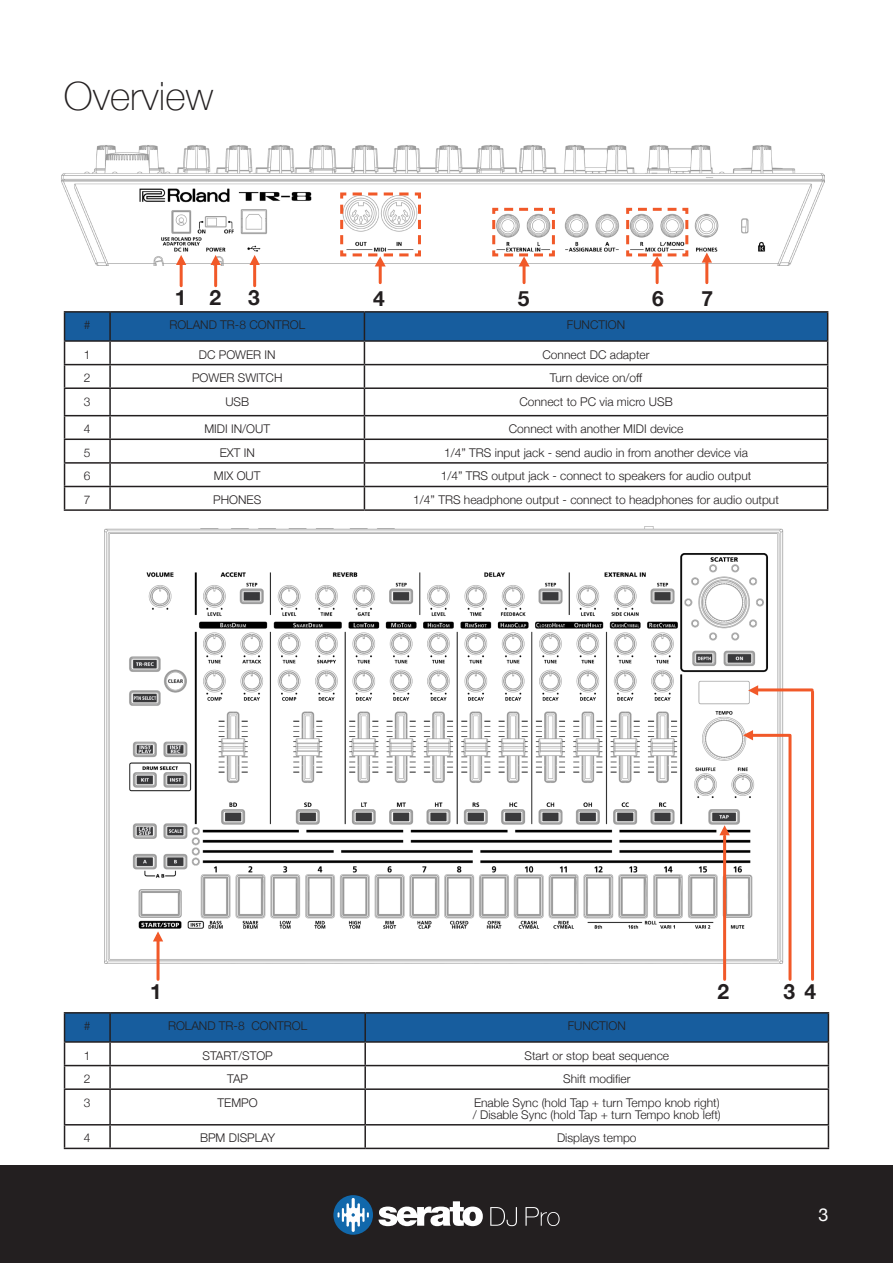
<style>
.page{position:relative;width:893px;height:1263px;background:#fff}
.page>*{position:absolute;margin:0;border:0;box-sizing:border-box;transform-origin:0 0}
.t1{font:100 39px "Helvetica Neue";color:#231f20}
.t2{font:700 21px "Helvetica Neue";color:#231f20}
.t3{font:18px "Helvetica Neue";color:#fff}
.t4{font:300 12px "Helvetica Neue";color:#231f20}
</style>
<div class="page">
<div style="left:0;top:1165px;width:893px;height:98px;background:#231f20"></div>
<svg style="left:379px;top:1201px;width:104px;height:25px"></svg>
<svg style="left:333px;top:1195px;width:40px;height:40px"></svg>
<svg style="left:525px;top:1207px;width:35px;height:19px"></svg>
<svg style="left:490px;top:1207px;width:27px;height:19px"></svg>
<img style="left:105px;top:526px;width:681px;height:437px">
<hr style="left:64px;top:1012px;width:46px;height:1px;background:#231f20">
<hr style="left:110px;top:1012px;width:255px;height:1px;background:#231f20">
<hr style="left:365px;top:1012px;width:464px;height:1px;background:#231f20">
<svg style="left:64px;top:1013px;width:765px;height:75px"></svg>
<hr style="left:64px;top:1088px;width:46px;height:2px;background:#231f20">
<hr style="left:64px;top:1090px;width:1px;height:34px;background:#231f20">
<hr style="left:110px;top:1088px;width:255px;height:2px;background:#231f20">
<hr style="left:109px;top:1090px;width:2px;height:34px;background:#231f20">
<hr style="left:365px;top:1088px;width:464px;height:2px;background:#231f20">
<hr style="left:364px;top:1090px;width:2px;height:34px;background:#231f20">
<hr style="left:828px;top:1090px;width:1px;height:34px;background:#231f20">
<hr style="left:64px;top:1124px;width:46px;height:1px;background:#231f20">
<svg style="left:64px;top:1125px;width:1px;height:23px"></svg>
<hr style="left:110px;top:1124px;width:255px;height:1px;background:#231f20">
<hr style="left:109px;top:1125px;width:2px;height:23px;background:#231f20">
<hr style="left:365px;top:1124px;width:464px;height:1px;background:#231f20">
<hr style="left:364px;top:1125px;width:2px;height:23px;background:#231f20">
<svg style="left:828px;top:1125px;width:1px;height:23px"></svg>
<hr style="left:64px;top:1148px;width:46px;height:1px;background:#231f20">
<hr style="left:110px;top:1148px;width:255px;height:1px;background:#231f20">
<hr style="left:365px;top:1148px;width:464px;height:1px;background:#231f20">
<hr style="left:157px;top:938px;width:3px;height:41px;background:#f15929">
<hr style="left:754px;top:688px;width:58px;height:3px;background:#f15929">
<hr style="left:751px;top:734px;width:38px;height:3px;background:#f15929">
<hr style="left:723px;top:836px;width:3px;height:143px;background:#f15929">
<hr style="left:788px;top:735px;width:3px;height:244px;background:#f15929">
<hr style="left:811px;top:692px;width:3px;height:287px;background:#f15929">
<svg style="left:150px;top:928px;width:15px;height:16px"></svg>
<svg style="left:717px;top:822px;width:14px;height:16px"></svg>
<svg style="left:745px;top:684px;width:16px;height:14px"></svg>
<svg style="left:740px;top:728px;width:16px;height:15px"></svg>
<img style="left:61px;top:145px;width:764px;height:121px">
<hr style="left:64px;top:311px;width:46px;height:2px;background:#231f20">
<hr style="left:110px;top:311px;width:254px;height:2px;background:#231f20">
<hr style="left:364px;top:311px;width:464px;height:2px;background:#231f20">
<svg style="left:64px;top:312px;width:764px;height:197px"></svg>
<hr style="left:64px;top:509px;width:46px;height:2px;background:#231f20">
<hr style="left:110px;top:509px;width:254px;height:2px;background:#231f20">
<hr style="left:364px;top:509px;width:464px;height:2px;background:#231f20">
<svg style="left:208px;top:252px;width:14px;height:15px"></svg>
<svg style="left:174px;top:252px;width:14px;height:15px"></svg>
<svg style="left:247px;top:252px;width:14px;height:15px"></svg>
<svg style="left:699px;top:249px;width:15px;height:16px"></svg>
<hr style="left:214px;top:263px;width:3px;height:23px;background:#f15929">
<hr style="left:180px;top:263px;width:3px;height:23px;background:#f15929">
<hr style="left:253px;top:263px;width:3px;height:23px;background:#f15929">
<hr style="left:705px;top:261px;width:3px;height:22px;background:#f15929">
<svg style="left:339px;top:191px;width:83px;height:78px"></svg>
<svg style="left:491px;top:206px;width:65px;height:63px"></svg>
<svg style="left:625px;top:206px;width:65px;height:63px"></svg>
<hr style="left:379px;top:264px;width:3px;height:19px;background:#f15929">
<hr style="left:523px;top:264px;width:3px;height:19px;background:#f15929">
<hr style="left:656px;top:264px;width:3px;height:19px;background:#f15929">
<p class="t1" style="left:64px;top:66px;width:151px">Overview</p>
<p class="t2" style="left:175px;top:281px;width:13px">1</p>
<p class="t2" style="left:209px;top:281px;width:13px">2</p>
<p class="t2" style="left:248px;top:281px;width:13px">3</p>
<p class="t2" style="left:373px;top:282px;width:13px">4</p>
<p class="t2" style="left:518px;top:282px;width:13px">5</p>
<p class="t2" style="left:652px;top:282px;width:13px">6</p>
<p class="t2" style="left:702px;top:282px;width:13px">7</p>
<p class="t4" style="left:84px;top:315px;width:8px">#</p>
<p class="t4" style="left:169px;top:315px;width:137px">ROLAND TR-8 CONTROL</p>
<p class="t4" style="left:567px;top:315px;width:60px">FUNCTION</p>
<p class="t4" style="left:84px;top:345px;width:8px">1</p>
<p class="t4" style="left:199px;top:345px;width:78px">DC POWER IN</p>
<p class="t4" style="left:542px;top:345px;width:109px">Connect DC adapter</p>
<p class="t4" style="left:84px;top:368px;width:8px">2</p>
<p class="t4" style="left:192px;top:368px;width:92px">POWER SWITCH</p>
<p class="t4" style="left:550px;top:368px;width:94px">Turn device on/off</p>
<p class="t4" style="left:84px;top:392px;width:8px">3</p>
<p class="t4" style="left:225px;top:392px;width:25px">USB</p>
<p class="t4" style="left:519px;top:392px;width:155px">Connect to PC via micro USB</p>
<p class="t4" style="left:84px;top:419px;width:8px">4</p>
<p class="t4" style="left:204px;top:419px;width:67px">MIDI IN/OUT</p>
<p class="t4" style="left:509px;top:419px;width:176px">Connect with another MIDI device</p>
<p class="t4" style="left:84px;top:443px;width:8px">5</p>
<p class="t4" style="left:220px;top:443px;width:37px">EXT IN</p>
<p class="t4" style="left:444px;top:443px;width:305px">1/4” TRS input jack - send audio in from another device via</p>
<p class="t4" style="left:84px;top:466px;width:8px">6</p>
<p class="t4" style="left:214px;top:466px;width:48px">MIX OUT</p>
<p class="t4" style="left:441px;top:466px;width:312px">1/4” TRS output jack - connect to speakers for audio output</p>
<p class="t4" style="left:84px;top:490px;width:8px">7</p>
<p class="t4" style="left:213px;top:490px;width:50px">PHONES</p>
<p class="t4" style="left:413px;top:490px;width:367px">1/4” TRS headphone output - connect to headphones for audio output</p>
<p class="t2" style="left:150px;top:975px;width:13px">1</p>
<p class="t2" style="left:717px;top:975px;width:13px">2</p>
<p class="t2" style="left:783px;top:975px;width:34px">3 4</p>
<p class="t4" style="left:84px;top:1016px;width:8px">#</p>
<p class="t4" style="left:168px;top:1016px;width:141px">ROLAND TR-8 CONTROL</p>
<p class="t4" style="left:568px;top:1016px;width:60px">FUNCTION</p>
<p class="t4" style="left:84px;top:1045px;width:8px">1</p>
<p class="t4" style="left:202px;top:1045px;width:72px">START/STOP</p>
<p class="t4" style="left:524px;top:1045px;width:146px">Start or stop beat sequence</p>
<p class="t4" style="left:84px;top:1069px;width:8px">2</p>
<p class="t4" style="left:227px;top:1069px;width:22px">TAP</p>
<p class="t4" style="left:563px;top:1069px;width:69px">Shift modifier</p>
<p class="t4" style="left:84px;top:1093px;width:8px">3</p>
<p class="t4" style="left:218px;top:1093px;width:42px">TEMPO</p>
<p class="t4" style="left:474px;top:1093px;width:247px">Enable Sync (hold Tap + turn Tempo knob right)</p>
<p class="t4" style="left:473px;top:1105px;width:249px">/ Disable Sync (hold Tap + turn Tempo knob left)</p>
<p class="t4" style="left:84px;top:1128px;width:8px">4</p>
<p class="t4" style="left:200px;top:1128px;width:77px">BPM DISPLAY</p>
<p class="t4" style="left:557px;top:1128px;width:81px">Displays tempo</p>
<h3 class="t3" style="left:818px;top:1202px;width:12px">3</h3>
</div>
